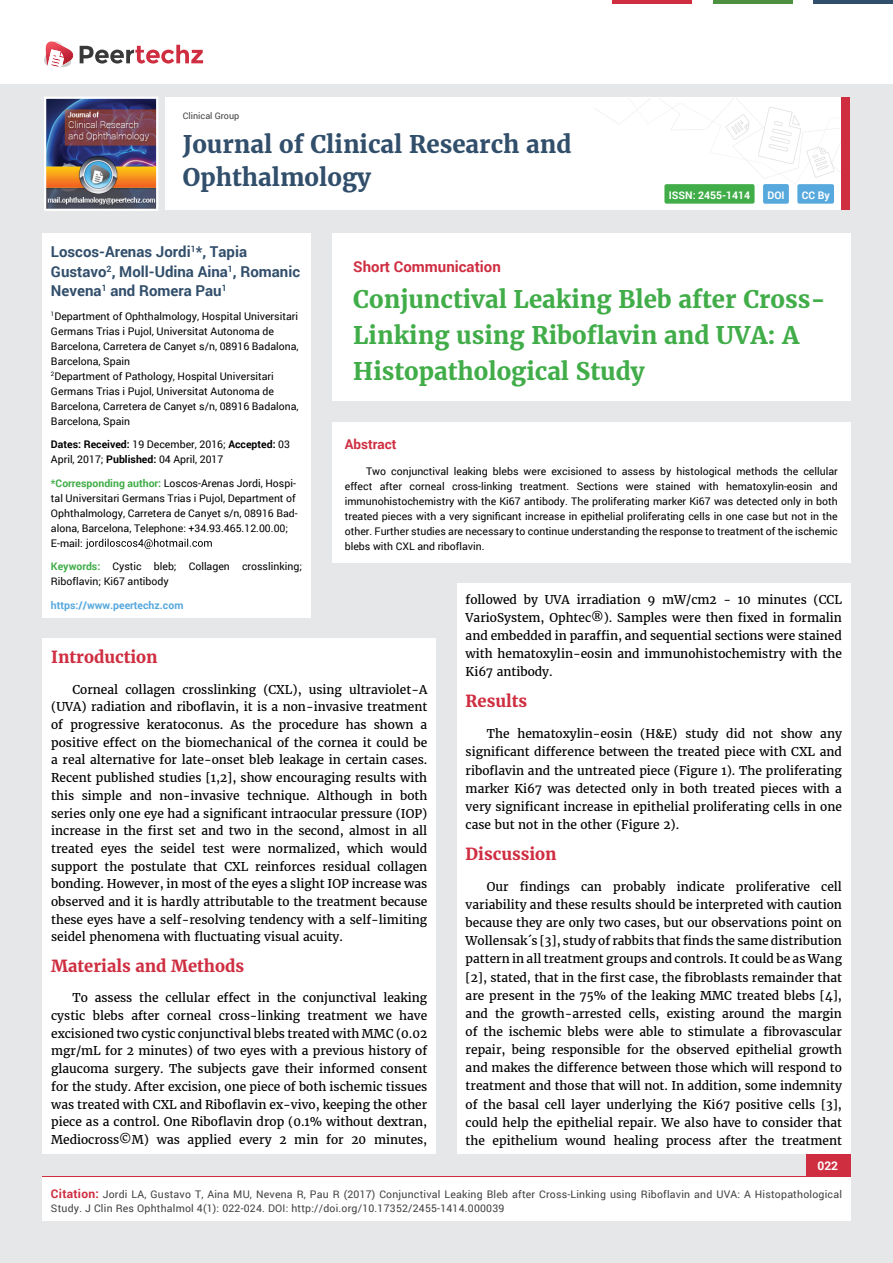
<style>
.page{position:relative;width:893px;height:1263px;background:#e6e7e8}
.page>*{position:absolute;margin:0;border:0;box-sizing:border-box;transform-origin:0 0}
.t1{font:700 24px/36px "Merriweather";color:#41ad49}
.t2{font:700 24px/33px "Merriweather";color:#314e6b}
.t3{font:700 16.5px "Merriweather";color:#cf2e41}
.t4{font:700 15px/19.5px "Roboto";color:#314e6b}
.t5{font:700 15px "Roboto";color:#cf2e41}
.t6{font:700 13.5px "Roboto";color:#cf2e41}
.t7{font:12px/18.1px "Merriweather";color:#000;text-align:justify}
.t8{font:700 12px "Roboto";color:#fff}
.t9{font:10.5px/15px "Roboto";color:#000}
.t10{font:10.5px/13.5px "Roboto";letter-spacing:.02em;color:#414042}
.t11{font:700 10.5px "Roboto";color:#56a8dd}
.t12{font:700 10.5px "Roboto";color:#fff}
.t13{font:9px "Roboto";color:#414042}
.s1{font-weight:700}
.s2{font-weight:700;color:#41ad49}
.s3{font-weight:700;font-size:12px;color:#cf2e41}
</style>
<div class="page">
<div style="left:165px;top:98px;width:684px;height:112px;background:#fff"></div>
<img style="left:594px;top:99px;width:247px;height:80px">
<div style="left:841px;top:98px;width:8px;height:112px;background:#cf2e41"></div>
<img style="left:44px;top:97px;width:114px;height:114px">
<div style="left:0;top:0;width:893px;height:83px;background:#fff"></div>
<svg style="left:44px;top:41px;width:159px;height:27px"></svg>
<div style="left:664px;top:184px;width:90px;height:20px;background:#41ad49;border-radius:2px"></div>
<div style="left:763px;top:184px;width:26px;height:20px;background:#56a8dd;border-radius:2px"></div>
<div style="left:797px;top:184px;width:37px;height:20px;background:#56a8dd;border-radius:2px"></div>
<hr style="left:713px;top:0;width:79px;height:3px;background:#4d9041">
<hr style="left:612px;top:0;width:80px;height:3px;background:#cf2e41">
<hr style="left:813px;top:0;width:80px;height:3px;background:#314e6b">
<div style="left:806px;top:1154px;width:44px;height:51px;background:#cf2e41"></div>
<div style="left:42px;top:1177px;width:808px;height:43px;background:#fff"></div>
<div style="left:332px;top:422px;width:518px;height:140px;background:#fff"></div>
<div style="left:332px;top:233px;width:518px;height:168px;background:#fff"></div>
<div style="left:42px;top:233px;width:269px;height:384px;background:#fff"></div>
<svg style="left:85px;top:539px;width:127px;height:10px"></svg>
<div style="left:43px;top:638px;width:393px;height:516px;background:#fff"></div>
<div style="left:457px;top:584px;width:393px;height:570px;background:#fff"></div>
<p class="t13" style="left:183px;top:110px;width:58px">Clinical Group</p>
<h1 class="t2" style="left:183px;top:128px;width:390px">Journal of Clinical Research and<br>Ophthalmology</h1>
<p class="t12" style="left:669px;top:188px;width:83px">ISSN: 2455-1414</p>
<p class="t12" style="left:767px;top:188px;width:19px">DOI</p>
<p class="t12" style="left:802px;top:188px;width:29px">CC By</p>
<p class="t4" style="left:51px;top:242px;width:251px">Loscos-Arenas Jordi<sup>1</sup>*, Tapia<br>Gustavo<sup>2</sup>, Moll-Udina Aina<sup>1</sup>, Romanic<br>Nevena<sup>1</sup> and Romera Pau<sup>1</sup></p>
<p class="t9" style="left:51px;top:308px;width:249px"><sup>1</sup>Department of Ophthalmology, Hospital Universitari Germans Trias i Pujol, Universitat Autonoma de Barcelona, Carretera de Canyet s/n, 08916 Badalona, Barcelona, Spain<br><sup>2</sup>Department of Pathology, Hospital Universitari Germans Trias i Pujol, Universitat Autonoma de Barcelona, Carretera de Canyet s/n, 08916 Badalona, Barcelona, Spain</p>
<p class="t9" style="left:51px;top:437px;width:241px"><span class="s1">Dates: Received:</span> 19 December, 2016; <span class="s1">Accepted:</span> 03<br>April, 2017; <span class="s1">Published:</span> 04 April, 2017</p>
<p class="t9" style="left:51px;top:475px;width:248px"><span class="s2">*Corresponding author:</span> Loscos-Arenas Jordi, Hospi&shy;tal Universitari Germans Trias i Pujol, Department of Ophthalmology, Carretera de Canyet s/n, 08916 Bad&shy;alona, Barcelona, Telephone: +34.93.465.12.00.00; E-mail:</p>
<p class="t9" style="left:51px;top:559px;width:253px"><span class="s2">Keywords:</span> Cystic bleb; Collagen crosslinking;<br>Riboflavin; Ki67 antibody</p>
<p class="t11" style="left:51px;top:598px;width:134px">https://www.peertechz.com</p>
<h2 class="t3" style="left:51px;top:647px;width:108px">Introduction</h2>
<p class="t7" style="left:51px;top:681px;width:378px;line-height:17.7px;text-indent:21px">Corneal collagen crosslinking (CXL), using ultraviolet-A (UVA) radiation and riboflavin, it is a non-invasive treatment of progressive keratoconus. As the procedure has shown a positive effect on the biomechanical of the cornea it could be a real alternative for late-onset bleb leakage in certain cases.<br>Recent published studies [1,2], show encouraging results with this simple and non-invasive technique. Although in both series only one eye had a significant intraocular pressure (IOP) increase in the first set and two in the second, almost in all treated eyes the seidel test were normalized, which would support the postulate that CXL reinforces residual collagen bonding. However, in most of the eyes a slight IOP increase was observed and it is hardly attributable to the treatment because these eyes have a self-resolving tendency with a self-limiting seidel phenomena with fluctuating visual acuity.</p>
<h2 class="t3" style="left:51px;top:956px;width:195px">Materials and Methods</h2>
<p class="t7" style="left:51px;top:989px;width:378px;line-height:17.7px;text-indent:21px">To assess the cellular effect in the conjunctival leaking cystic blebs after corneal cross-linking treatment we have excisioned two cystic conjunctival blebs treated with MMC (0.02 mgr/mL for 2 minutes) of two eyes with a previous history of glaucoma surgery. The subjects gave their informed consent for the study. After excision, one piece of both ischemic tissues was treated with CXL and Riboflavin ex-vivo, keeping the other piece as a control. One Riboflavin drop (0.1% without dextran, Mediocross©M) was applied every 2 min for 20 minutes,</p>
<p class="t5" style="left:353px;top:256px;width:149px">Short Communication</p>
<h1 class="t1" style="left:353px;top:281px;width:474px">Conjunctival Leaking Bleb after Cross-<br>Linking using Riboflavin and UVA: A<br>Histopathological Study</h1>
<p class="t6" style="left:345px;top:435px;width:53px">Abstract</p>
<p class="t9" style="left:345px;top:463px;width:494px;text-align:justify;text-indent:21px">Two conjunctival leaking blebs were excisioned to assess by histological methods the cellular effect after corneal cross-linking treatment. Sections were stained with hematoxylin-eosin and immunohistochemistry with the Ki67 antibody. The proliferating marker Ki67 was detected only in both treated pieces with a very significant increase in epithelial proliferating cells in one case but not in the other. Further studies are necessary to continue understanding the response to treatment of the ischemic blebs with CXL and riboflavin.</p>
<p class="t7" style="left:466px;top:591px;width:378px">followed by UVA irradiation 9 mW/cm2 - 10 minutes (CCL VarioSystem, Ophtec®). Samples were then fixed in formalin and embedded in paraffin, and sequential sections were stained with hematoxylin-eosin and immunohistochemistry with the Ki67 antibody.</p>
<h2 class="t3" style="left:466px;top:691px;width:63px">Results</h2>
<p class="t7" style="left:466px;top:725px;width:378px;text-indent:21px">The hematoxylin-eosin (H&amp;E) study did not show any significant difference between the treated piece with CXL and riboflavin and the untreated piece (Figure 1). The proliferating marker Ki67 was detected only in both treated pieces with a very significant increase in epithelial proliferating cells in one case but not in the other (Figure 2).</p>
<h2 class="t3" style="left:466px;top:844px;width:93px">Discussion</h2>
<p class="t7" style="left:466px;top:878px;width:378px;text-indent:21px">Our findings can probably indicate proliferative cell variability and these results should be interpreted with caution because they are only two cases, but our observations point on Wollensak´s [3], study of rabbits that finds the same distribution pattern in all treatment groups and controls. It could be as Wang [2], stated, that in the first case, the fibroblasts remainder that are present in the 75% of the leaking MMC treated blebs [4], and the growth-arrested cells, existing around the margin of the ischemic blebs were able to stimulate a fibrovascular repair, being responsible for the observed epithelial growth and makes the difference between those which will respond to treatment and those that will not. In addition, some indemnity of the basal cell layer underlying the Ki67 positive cells [3], could help the epithelial repair. We also have to consider that the epithelium wound healing process after the treatment</p>
<p class="t8" style="left:817px;top:1158px;width:22px">022</p>
<p class="t10" style="left:51px;top:1188px;width:792px"><span class="s3">Citation:</span> Jordi LA, Gustavo T, Aina MU, Nevena R, Pau R (2017) Conjunctival Leaking Bleb after Cross-Linking using Riboflavin and UVA: A Histopathological<br>Study. J Clin Res Ophthalmol 4(1): 022-024. DOI: http://doi.org/10.17352/2455-1414.000039</p>
</div>
